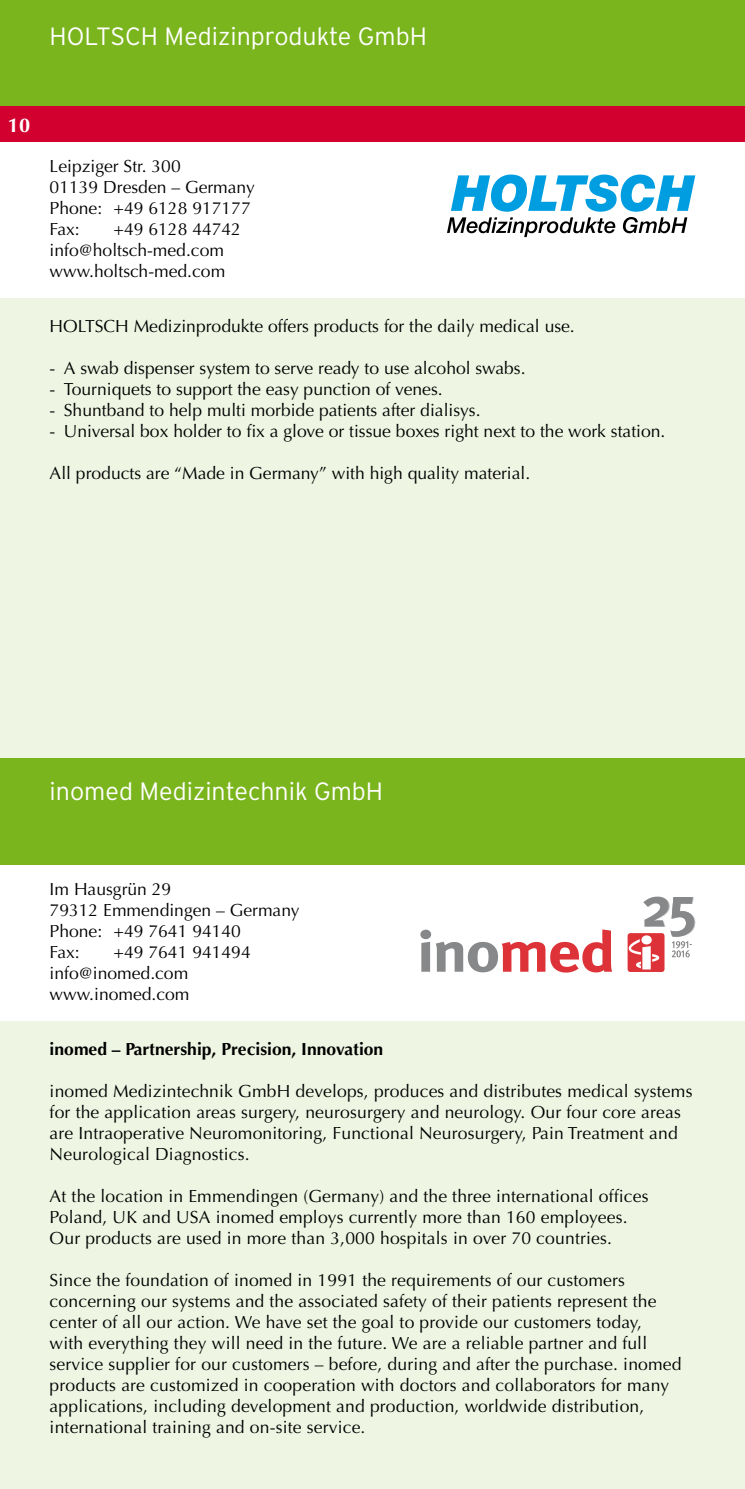
<style>
.page{position:relative;width:745px;height:1489px;background:#fff}
.page>*{position:absolute;margin:0;border:0;box-sizing:border-box;transform-origin:0 0}
.t1{font:300 25px "Interstate";color:#fff}
.t2{font:700 20px "Optima";color:#fff}
.t3{font:17.5px/21px "Optima";letter-spacing:.01em;color:#000}
.t4{font:700 17.5px "Optima";color:#000}
</style>
<div class="page">
<div style="left:0;top:0;width:744px;height:106px;background:#7ab51d"></div>
<div style="left:0;top:106px;width:744px;height:36px;background:#d2002e"></div>
<div style="left:0;top:1020px;width:744px;height:468px;background:#eef5e2"></div>
<div style="left:0;top:298px;width:744px;height:460px;background:#eef5e2"></div>
<div style="left:0;top:758px;width:744px;height:107px;background:#7ab51d"></div>
<svg style="left:420px;top:929px;width:192px;height:43px"></svg>
<img style="left:693px;top:897px;width:1px;height:33px">
<svg style="left:627px;top:896px;width:66px;height:75px"></svg>
<svg style="left:447px;top:174px;width:247px;height:63px"></svg>
<h1 class="t1" style="left:50px;top:22px;width:378px">HOLTSCH Medizinprodukte GmbH</h1>
<p class="t2" style="left:8px;top:114px;width:24px">10</p>
<p class="t3" style="left:50px;top:156px;width:206px">Leipziger Str. 300<br>01139 Dresden – Germany<br>Phone: +49 6128 917177<br>Fax:</p>
<p class="t3" style="left:50px;top:219px;width:193px;text-indent:64px">+49 6128 44742 info@holtsch-med.com www.holtsch-med.com</p>
<p class="t3" style="left:50px;top:315px;width:526px">HOLTSCH Medizinprodukte offers products for the daily medical use.</p>
<p class="t3" style="left:50px;top:357px;width:477px">- A swab dispenser system to serve ready to use alcohol swabs.</p>
<p class="t3" style="left:50px;top:378px;width:394px">- Tourniquets to support the easy punction of venes.</p>
<p class="t3" style="left:50px;top:399px;width:432px">- Shuntband to help multi morbide patients after dialisys.</p>
<p class="t3" style="left:50px;top:420px;width:617px">- Universal box holder to fix a glove or tissue boxes right next to the work station.</p>
<p class="t3" style="left:50px;top:462px;width:482px">All products are “Made in Germany” with high quality material.</p>
<h1 class="t1" style="left:50px;top:777px;width:335px">inomed Medizintechnik GmbH</h1>
<p class="t3" style="left:50px;top:879px;width:251px">Im Hausgrün 29<br>79312 Emmendingen – Germany<br>Phone: +49 7641 94140<br>Fax:</p>
<p class="t3" style="left:50px;top:942px;width:202px;text-indent:64px">+49 7641 941494 info@inomed.com www.inomed.com</p>
<p class="t4" style="left:50px;top:1038px;width:335px">inomed – Partnership, Precision, Innovation</p>
<p class="t3" style="left:50px;top:1080px;width:644px">inomed Medizintechnik GmbH develops, produces and distributes medical systems for the application areas surgery, neurosurgery and neurology. Our four core areas are Intraoperative Neuromonitoring, Functional Neurosurgery, Pain Treatment and Neurological Diagnostics.</p>
<p class="t3" style="left:50px;top:1185px;width:600px">At the location in Emmendingen (Germany) and the three international offices<br>Poland, UK and USA inomed employs currently more than 160 employees.<br>Our products are used in more than 3,000 hospitals in over 70 countries.</p>
<p class="t3" style="left:50px;top:1269px;width:633px">Since the foundation of inomed in 1991 the requirements of our customers concerning our systems and the associated safety of their patients represent the center of all our action. We have set the goal to provide our customers today,<br>with everything they will need in the future. We are a reliable partner and full service supplier for our customers – before, during and after the purchase. inomed products are customized in cooperation with doctors and collaborators for many applications, including development and production, worldwide distribution, international training and on-site service.</p>
</div>
